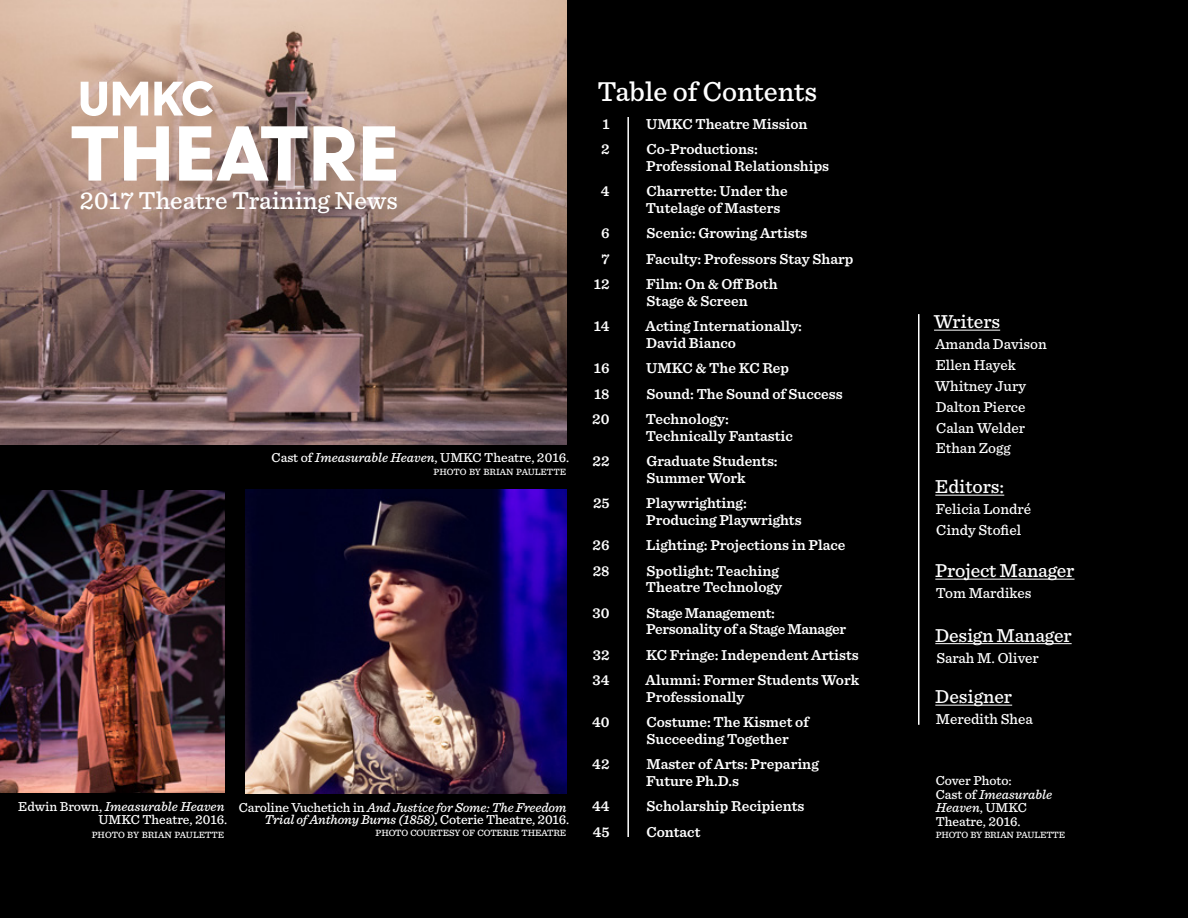
<style>
.page{position:relative;width:1188px;height:918px;background:#000}
.page>*{position:absolute;margin:0;border:0;box-sizing:border-box;transform-origin:0 0}
.t1{font:500 28.5px "Sentinel";color:#fff}
.t2{font:500 25.5px "Sentinel";color:#fff}
.t3{font:500 19.5px "Sentinel";letter-spacing:-.01em;color:#fff}
.t4{font:600 15px/25.5px "Sentinel";color:#fff}
.t5{font:500 15px/21px "Sentinel";color:#fff}
.t6{font:500 13.5px/13.5px "Sentinel";color:#fff;text-align:right}
.t7{font:italic 500 13.5px/12px "Sentinel";letter-spacing:-.01em;color:#fff;text-align:right}
.t8{font:500 9.45px "Sentinel";letter-spacing:-.015em;color:#fff}
.s1{font-style:italic}
.s2{font-style:normal}
</style>
<div class="page">
<img style="left:0;top:0;width:567px;height:445px">
<svg style="left:72px;top:126px;width:46px;height:55px;background:#dcc7bc"></svg>
<svg style="left:124px;top:126px;width:45px;height:55px;background:#ebded8"></svg>
<svg style="left:179px;top:126px;width:129px;height:55px;background:#ccc0bc"></svg>
<svg style="left:314px;top:126px;width:41px;height:55px;background:#e3dbd6"></svg>
<svg style="left:363px;top:126px;width:33px;height:55px;background:#ece3df"></svg>
<svg style="left:81px;top:82px;width:26px;height:34px"></svg>
<svg style="left:113px;top:82px;width:35px;height:34px"></svg>
<svg style="left:154px;top:81px;width:59px;height:35px;background:#dfd0c7"></svg>
<hr style="left:627px;top:117px;width:2px;height:720px;background:#fff">
<hr style="left:918px;top:314px;width:2px;height:411px;background:#fff">
<hr style="left:934px;top:330px;width:66px;height:1px;background:#fff">
<hr style="left:935px;top:495px;width:69px;height:1px;background:#fff">
<hr style="left:935px;top:579px;width:140px;height:1px;background:#fff">
<hr style="left:935px;top:643px;width:137px;height:1px;background:#fff">
<hr style="left:935px;top:705px;width:77px;height:1px;background:#fff">
<img style="left:0;top:491px;width:225px;height:302px">
<img style="left:246px;top:490px;width:321px;height:304px">
<h2 class="t2" style="left:80px;top:181px;width:320px">2017 Theatre Training News</h2>
<p class="t6" style="left:272px;top:450px;width:299px">Cast of <span class="s1">Imeasurable Heaven</span>, UMKC Theatre, 2016.</p>
<p class="t8" style="left:434px;top:465px;width:134px">PHOTO BY BRIAN PAULETTE</p>
<p class="t6" style="left:18px;top:799px;width:211px">Edwin Brown, <span class="s1">Imeasurable Heaven<br></span>UMKC Theatre, 2016.</p>
<p class="t8" style="left:92px;top:828px;width:134px">PHOTO BY BRIAN PAULETTE</p>
<p class="t7" style="left:239px;top:801px;width:332px"><span class="s2">Caroline Vuchetich in</span> And Justice for Some: The Freedom<br>Trial of Anthony Burns (1858), <span class="s2">Coterie Theatre, 2016.</span></p>
<p class="t8" style="left:376px;top:826px;width:192px">PHOTO COURTESY OF COTERIE THEATRE</p>
<h1 class="t1" style="left:598px;top:70px;width:221px">Table of Contents</h1>
<p class="t4" style="left:646px;top:110px;width:163px">UMKC Theatre Mission<br>Co-Productions:</p>
<p class="t4" style="left:646px;top:152px;width:184px">Professional Relationships<br>Charrette: Under the</p>
<p class="t4" style="left:646px;top:194px;width:209px">Tutelage of Masters<br>Scenic: Growing Artists<br>Faculty: Professors Stay Sharp<br>Film: On &amp; Off Both</p>
<p class="t4" style="left:646px;top:287px;width:158px">Stage &amp; Screen<br>Acting Internationally:</p>
<p class="t4" style="left:646px;top:329px;width:198px">David Bianco<br>UMKC &amp; The KC Rep<br>Sound: The Sound of Success<br>Technology:</p>
<p class="t4" style="left:646px;top:422px;width:148px">Technically Fantastic<br>Graduate Students:</p>
<p class="t4" style="left:646px;top:464px;width:102px">Summer Work<br>Playwrighting:</p>
<p class="t4" style="left:646px;top:506px;width:201px">Producing Playwrights<br>Lighting: Projections in Place<br>Spotlight: Teaching</p>
<p class="t4" style="left:646px;top:574px;width:138px">Theatre Technology<br>Stage Management:</p>
<p class="t4" style="left:646px;top:616px;width:215px">Personality of a Stage Manager<br>KC Fringe: Independent Artists<br>Alumni: Former Students Work</p>
<p class="t4" style="left:646px;top:683px;width:164px">Professionally<br>Costume: The Kismet of</p>
<p class="t4" style="left:646px;top:725px;width:174px">Succeeding Together<br>Master of Arts: Preparing</p>
<p class="t4" style="left:646px;top:767px;width:160px">Future Ph.D.s<br>Scholarship Recipients<br>Contact</p>
<p class="t4" style="left:601px;top:110px;width:10px">1<br>2</p>
<p class="t4" style="left:601px;top:178px;width:10px">4</p>
<p class="t4" style="left:594px;top:220px;width:17px;text-align:center">6<br>7<br>12</p>
<p class="t4" style="left:594px;top:313px;width:17px">14</p>
<p class="t4" style="left:592px;top:355px;width:19px;text-align:justify">16<br>18<br>20</p>
<p class="t4" style="left:592px;top:448px;width:19px">22</p>
<p class="t4" style="left:593px;top:490px;width:18px">25</p>
<p class="t4" style="left:593px;top:532px;width:19px">26<br>28</p>
<p class="t4" style="left:593px;top:599px;width:19px">30</p>
<p class="t4" style="left:593px;top:641px;width:18px">32<br>34</p>
<p class="t4" style="left:592px;top:709px;width:19px">40</p>
<p class="t4" style="left:592px;top:751px;width:19px">42</p>
<p class="t4" style="left:592px;top:793px;width:19px">44<br>45</p>
<h3 class="t3" style="left:934px;top:307px;width:68px">Writers</h3>
<p class="t5" style="left:935px;top:333px;width:113px">Amanda Davison<br>Ellen Hayek<br>Whitney Jury<br>Dalton Pierce<br>Calan Welder</p>
<p class="t5" style="left:936px;top:436px;width:76px">Ethan Zogg</p>
<h3 class="t3" style="left:935px;top:472px;width:70px">Editors:</h3>
<p class="t5" style="left:936px;top:498px;width:97px">Felicia Londré<br>Cindy Stofiel</p>
<h3 class="t3" style="left:935px;top:556px;width:141px">Project Manager</h3>
<p class="t5" style="left:936px;top:582px;width:97px">Tom Mardikes</p>
<h3 class="t3" style="left:935px;top:620px;width:138px">Design Manager</h3>
<p class="t5" style="left:936px;top:646px;width:104px">Sarah M. Oliver</p>
<h3 class="t3" style="left:935px;top:682px;width:78px">Designer</h3>
<p class="t5" style="left:936px;top:708px;width:98px">Meredith Shea</p>
<p class="t6" style="left:936px;top:773px;width:118px;text-align:left">Cover Photo:<br>Cast of <span class="s1">Imeasurable<br>Heaven</span>, UMKC<br>Theatre, 2016.</p>
<p class="t8" style="left:936px;top:828px;width:131px">PHOTO BY BRIAN PAULETTE</p>
</div>
